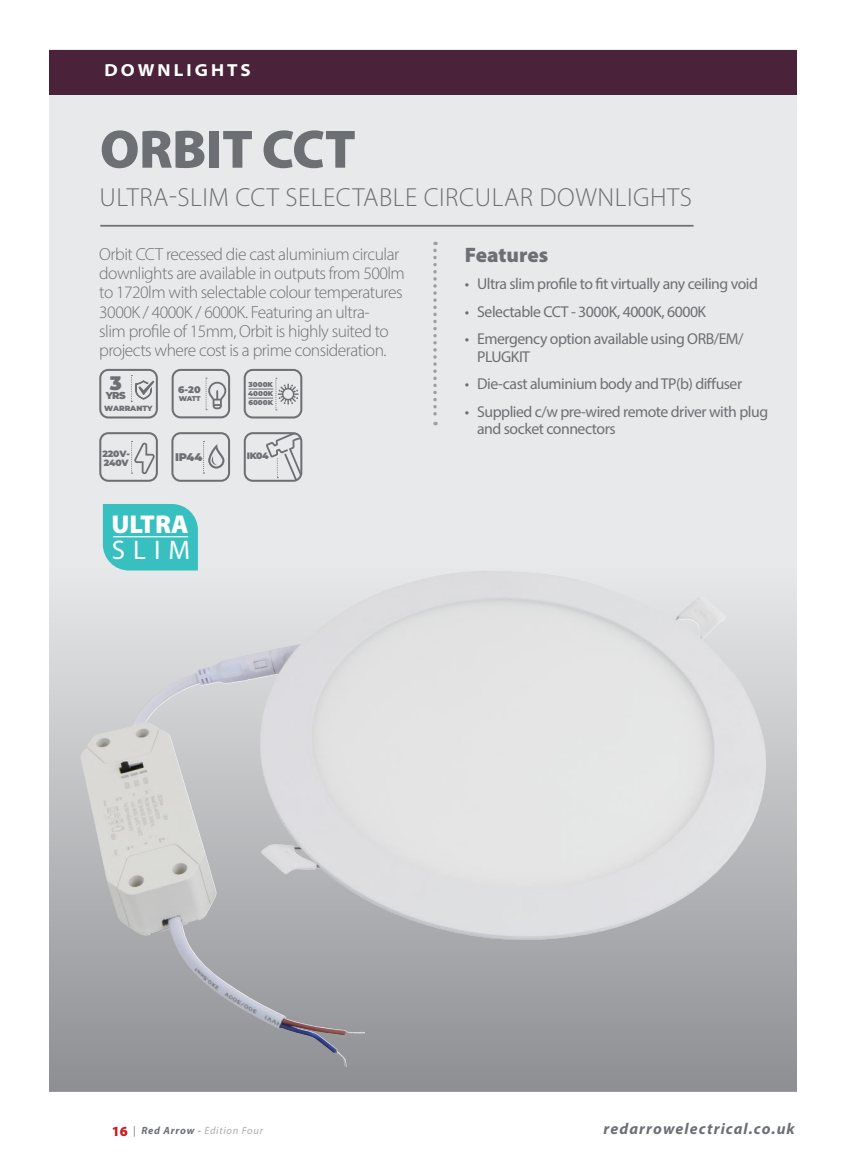
<style>
.page{position:relative;width:844px;height:1166px;background:#fff}
.page>*{position:absolute;margin:0;border:0;box-sizing:border-box;transform-origin:0 0}
.t1{font:900 54.43px "Myriad Pro";letter-spacing:-.01em;color:#6c7075}
.t2{font:26.95px "Myriad Pro";color:#fff}
.t3{font:300 26.25px "Myriad Pro";letter-spacing:.02em;color:#6c7075}
.t4{font:900 25.9px "Myriad Pro";color:#fff}
.t5{font:900 21px "Myriad Pro";color:#6c7075}
.t6{font:900 19.6px "Montserrat";color:#6c7075}
.t7{font:300 17.5px/19.2px "Myriad Pro";letter-spacing:-.03em;color:#6c7075}
.t8{font:700 semi-expanded 17.5px "Myriad Pro";letter-spacing:.175em;color:#fff}
.t9{font:15.75px/17.5px "Myriad Pro";letter-spacing:-.03em;color:#6c7075}
.t10{font:italic 700 15.75px "Myriad Pro";letter-spacing:.07em;color:#6c7075}
.t11{font:900 11.2px "Montserrat";color:#6c7075}
.t12{font:italic 10.5px "Myriad Pro";letter-spacing:.07em;color:#a9aaad}
.t13{font:900 9.97px "Montserrat";color:#6c7075}
.t14{font:900 9.62px "Montserrat";color:#6c7075}
.t15{font:900 9.28px "Montserrat";color:#6c7075}
.t16{font:900 9.1px/9.5px "Montserrat";letter-spacing:-.02em;color:#6c7075}
.t17{font:900 7.52px "Montserrat";letter-spacing:-.005em;color:#6c7075}
.t18{font:900 7px/9.1px "Montserrat";color:#6c7075;text-align:justify}
.s1{font-weight:900;font-style:normal;font-size:14px;color:#c82026}
.s2{color:#6c7075}
.s3{font-weight:700;color:#6c7075}
</style>
<div class="page">
<div style="left:49px;top:49px;width:747px;height:1042px;background:#e8e9ea"></div>
<svg style="left:50px;top:570px;width:746px;height:521px"></svg>
<hr style="left:100px;top:225px;width:593px;height:2px;background:#6c7075">
<div style="left:50px;top:50px;width:746px;height:45px;background:#4a233a"></div>
<div style="left:244px;top:369px;width:58px;height:49px;border:2px solid #6c7075;border-radius:8px"></div>
<svg style="left:248px;top:378px;width:50px;height:32px"></svg>
<div style="left:171px;top:432px;width:59px;height:50px;border:2px solid #6c7075;border-radius:8px"></div>
<svg style="left:203px;top:441px;width:21px;height:33px"></svg>
<div style="left:171px;top:369px;width:59px;height:49px;border:2px solid #6c7075;border-radius:8px"></div>
<svg style="left:205px;top:378px;width:21px;height:32px"></svg>
<div style="left:99px;top:432px;width:59px;height:50px;border:2px solid #6c7075;border-radius:8px"></div>
<svg style="left:131px;top:441px;width:25px;height:35px"></svg>
<div style="left:244px;top:432px;width:58px;height:50px;border:2px solid #6c7075;border-radius:8px"></div>
<svg style="left:266px;top:433px;width:35px;height:47px"></svg>
<div style="left:99px;top:369px;width:59px;height:49px;border:2px solid #6c7075;border-radius:8px"></div>
<svg style="left:131px;top:375px;width:23px;height:27px"></svg>
<div style="left:103px;top:504px;width:95px;height:66px;background:#38bfc0"></div>
<hr style="left:113px;top:536px;width:75px;height:1px;background:#fff">
<img style="left:80px;top:571px;width:406px;height:496px">
<svg style="left:433px;top:242px;width:3px;height:183px"></svg>
<p class="t8" style="left:104px;top:59px;width:148px">DOWNLIGHTS</p>
<h1 class="t1" style="left:100px;top:113px;width:257px">ORBIT CCT</h1>
<h3 class="t3" style="left:99px;top:182px;width:593px">ULTRA-SLIM CCT SELECTABLE CIRCULAR DOWNLIGHTS</h3>
<p class="t7" style="left:99px;top:244px;width:307px">Orbit CCT recessed die cast aluminium circular downlights are available in outputs from 500lm to 1720lm with selectable colour temperatures 3000K / 4000K / 6000K. Featuring an ultra-<br>slim profile of 15mm, Orbit is highly suited to projects where cost is a prime consideration.</p>
<p class="t6" style="left:110px;top:368px;width:13px">3</p>
<p class="t13" style="left:106px;top:388px;width:22px">YRS</p>
<p class="t17" style="left:104px;top:403px;width:50px">WARRANTY</p>
<p class="t14" style="left:178px;top:382px;width:24px">6-20</p>
<p class="t18" style="left:179px;top:393px;width:23px">WATT</p>
<p class="t18" style="left:248px;top:379px;width:27px">3000K 4000K 6000K</p>
<p class="t16" style="left:102px;top:448px;width:29px">220V-<br>240V</p>
<p class="t15" style="left:247px;top:449px;width:24px">IK04</p>
<p class="t11" style="left:175px;top:448px;width:29px">IP44</p>
<h3 class="t4" style="left:111px;top:507px;width:79px">ULTRA</h3>
<h2 class="t2" style="left:112px;top:533px;width:80px">SLIM</h2>
<p class="t5" style="left:465px;top:241px;width:85px">Features</p>
<p class="t9" style="left:465px;top:275px;width:294px">• Ultra slim profile to fit virtually any ceiling void</p>
<p class="t9" style="left:465px;top:302px;width:243px">• Selectable CCT - 3000K, 4000K, 6000K</p>
<p class="t9" style="left:477px;top:330px;width:268px;text-indent:-12px">• Emergency option available using ORB/EM/<br>PLUGKIT</p>
<p class="t9" style="left:465px;top:375px;width:279px">• Die-cast aluminium body and TP(b) diffuser</p>
<p class="t9" style="left:477px;top:402px;width:292px;text-indent:-12px">• Supplied c/w pre-wired remote driver with plug and socket connectors</p>
<p class="t12" style="left:112px;top:1124px;width:153px"><span class="s1">16</span> <span class="s2">|</span> <span class="s3">Red Arrow</span> <span class="s2">-</span> Edition Four</p>
<p class="t10" style="left:603px;top:1118px;width:193px">redarrowelectrical.co.uk</p>
</div>
